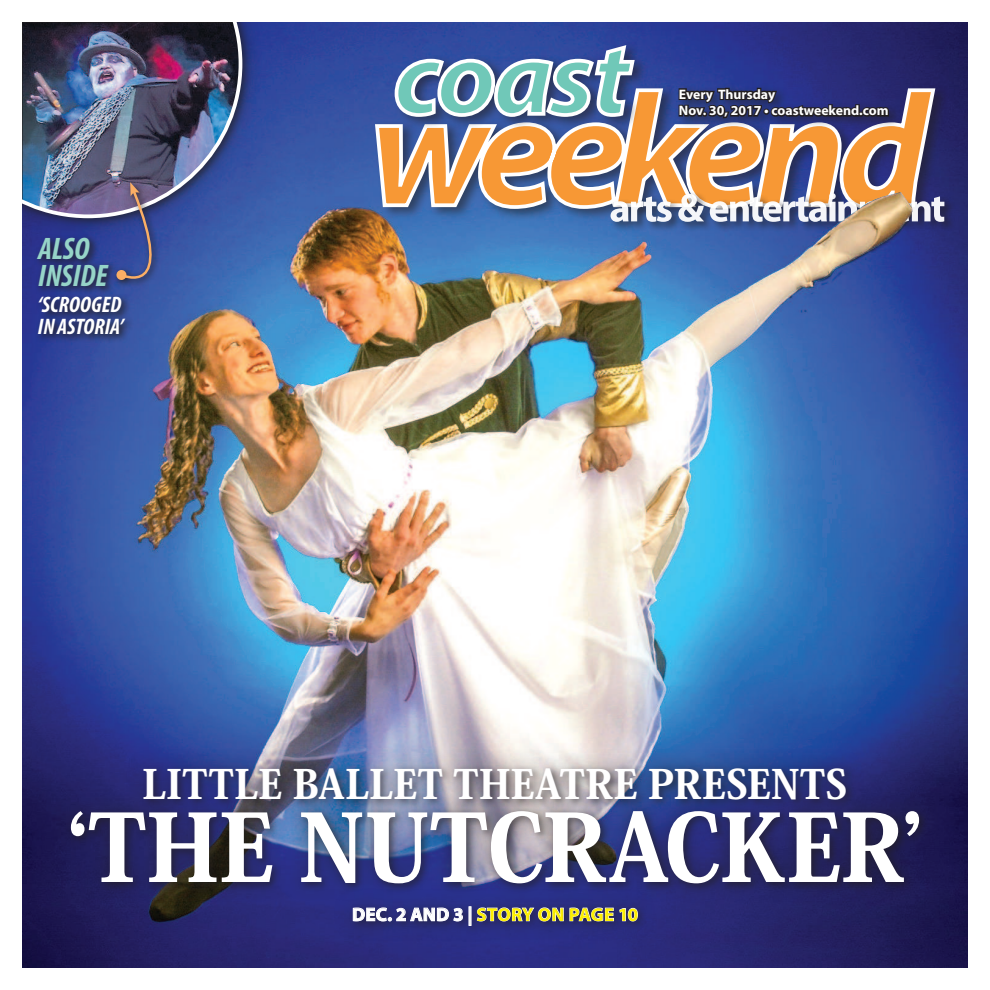
<style>
.page{position:relative;width:990px;height:990px;background:#fff}
.page>*{position:absolute;margin:0;border:0;box-sizing:border-box;transform-origin:0 0}
.t1{font:800 92.5px "Koz Min Pr 6 N";letter-spacing:-.005em;color:#fff}
.t2{font:800 40px "Koz Min Pr 6 N";letter-spacing:.01em;color:#fff}
.t3{font:italic 700 condensed 31.25px/26.2px "Myriad Pro";letter-spacing:-.005em;color:#96d4c8}
.t4{font:italic 700 condensed 22.5px/21.2px "Myriad Pro";color:#fff}
.t5{font:700 18.75px "Myriad Pro";letter-spacing:.015em;color:#fff101}
.t6{font:700 13.75px/16.5px "Myriad Pro";color:#fff}
.s1{color:#fff}
</style>
<div class="page">
<img style="left:22px;top:22px;width:946px;height:946px">
<div style="left:373px;top:84px;width:576px;height:138px;background:#231f20;opacity:.55"></div>
<svg style="left:373px;top:86px;width:565px;height:125px"></svg>
<div style="left:393px;top:42px;width:256px;height:87px;background:#231f20;opacity:.55"></div>
<svg style="left:393px;top:43px;width:244px;height:76px"></svg>
<div style="left:609px;top:190px;width:347px;height:42px;background:#231f20;opacity:.65"></div>
<svg style="left:611px;top:193px;width:333px;height:29px"></svg>
<div style="left:676px;top:83px;width:226px;height:47px;background:#231f20;opacity:.55"></div>
<svg style="left:677px;top:87px;width:213px;height:33px;background:#262a57"></svg>
<div style="left:51px;top:747px;width:888px;height:157px;background:#231f20;opacity:.55"></div>
<div style="left:332px;top:887px;width:326px;height:57px;background:#231f20;opacity:.55"></div>
<svg style="left:353px;top:907px;width:110px;height:15px;background:#686a97"></svg>
<svg style="left:477px;top:907px;width:161px;height:15px;background:#6a6b95"></svg>
<div style="left:22px;top:22px;width:241px;height:217px;background:#231f20;opacity:.55"></div>
<img style="left:22px;top:22px;width:220px;height:196px">
<svg style="left:33px;top:233px;width:101px;height:110px;background:#2a3676"></svg>
<svg style="left:112px;top:178px;width:48px;height:110px"></svg>
<svg style="left:116px;top:270px;width:11px;height:10px"></svg>
<svg style="left:119px;top:182px;width:59px;height:119px;background:#4c5994"></svg>
<img style="left:749px;top:192px;width:164px;height:134px">
<h3 class="t3" style="left:38px;top:235px;width:71px">ALSO<br>INSIDE</h3>
<h3 class="t4" style="left:38px;top:294px;width:87px">‘SCROOGED<br>IN ASTORIA’</h3>
<p class="t6" style="left:679px;top:87px;width:211px">Every Thursday<br>Nov. 30, 2017 • coastweekend.com</p>
<h2 class="t2" style="left:143px;top:764px;width:706px">LITTLE BALLET THEATRE PRESENTS</h2>
<h1 class="t1" style="left:68px;top:801px;width:856px">‘THE NUTCRACKER’</h1>
<h3 class="t5" style="left:352px;top:907px;width:288px"><span class="s1">DEC. 2 AND 3 |</span> STORY ON PAGE 10</h3>
</div>
